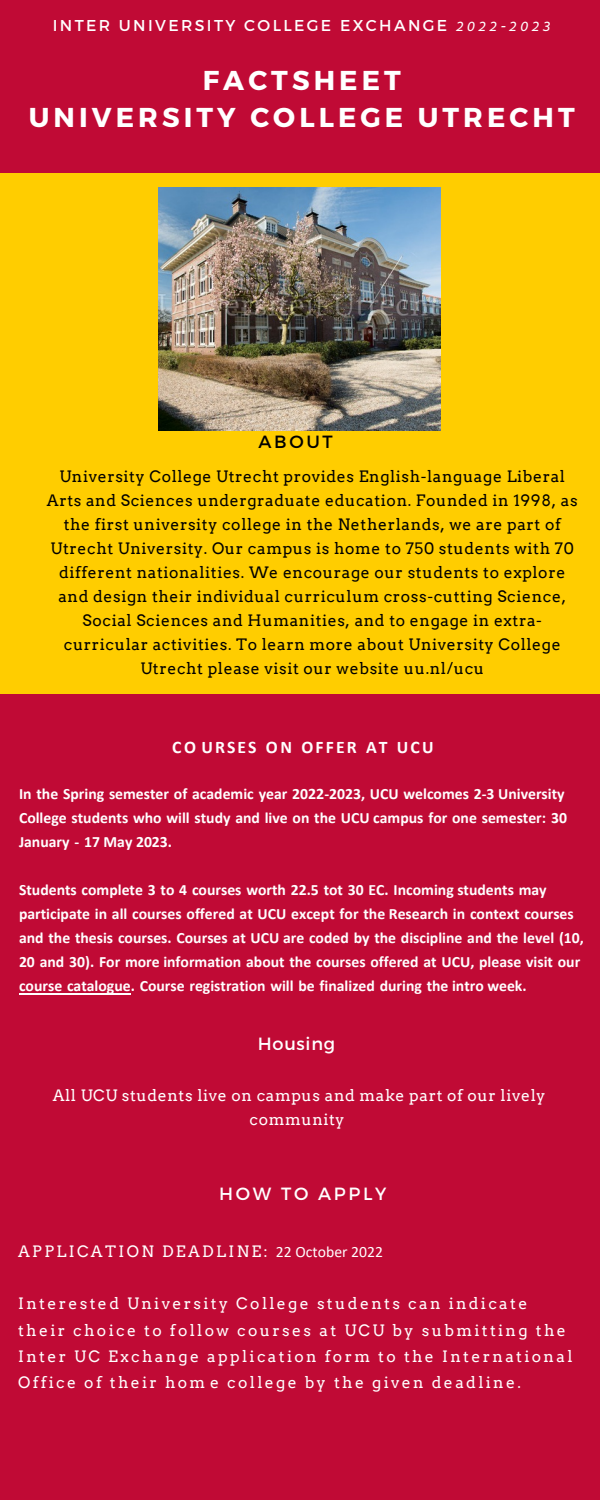
<style>
.page{position:relative;width:600px;height:1500px;background:#c00a35}
.page>*{position:absolute;margin:0;border:0;box-sizing:border-box;transform-origin:0 0}
.t1{font:700 27.3px/37.5px "Montserrat";color:#fff;text-align:center}
.t2{font:700 17.7px "Calibri";color:#fff}
.t3{font:17.7px "Montserrat";letter-spacing:.04em;color:#fff}
.t4{font:17.7px "Montserrat";letter-spacing:.15em;color:#000}
.t5{font:700 15.7px/24px "Calibri";color:#fff}
.t6{font:15.7px/24px "Arvo";letter-spacing:.04em;color:#000;text-align:center}
.t7{font:15.7px/26.2px "Arvo";letter-spacing:.04em;color:#fff;text-align:center}
.t8{font:15.7px "Montserrat";letter-spacing:.15em;color:#fff}
.s1{font-family:"Myriad Hebrew";font-style:italic}
.s2{font-size:16px}
.s3{font-family:"Calibri"}
</style>
<div class="page">
<div style="left:0;top:173px;width:600px;height:521px;background:#ffcd00"></div>
<img style="left:159px;top:188px;width:281px;height:243px">
<hr style="left:19px;top:993px;width:112px;height:2px;background:#fff">
<p class="t8" style="left:53px;top:16px;width:499px">I N T E R UN I V E R S I T Y CO L L E G E E X C HANG E <span class="s1">2 0 22 - 2 0 2 3</span></p>
<p class="t1" style="left:29px;top:60px;width:547px">F A C T S H E E T<br>UN I V E R S I T Y C O L L E G E U T R E C H T</p>
<p class="t4" style="left:259px;top:430px;width:76px">ABOUT</p>
<p class="t6" style="left:47px;top:464px;width:532px">University College Utrecht provides English-language Liberal Arts and Sciences undergraduate education. Founded in 1998, as the first university college in the Netherlands, we are part of Utrecht University. Our campus is home to 750 students with 70 different nationalities. We encourage our students to explore and design their individual curriculum cross-cutting Science, Social Sciences and Humanities, and to engage in extra&shy;curricular activities. To learn more about University College Utrecht please visit our website uu.nl/ucu</p>
<p class="t2" style="left:172px;top:735px;width:263px">CO U R S E S ON O F F E R A T U C U</p>
<p class="t5" style="left:19px;top:781px;width:549px">In the Spring semester of academic year 20<span class="s2">22</span>-2023, UCU welcomes 2-3 University<br>College students who will study and live on the UCU campus for one semester: 30<br>January - 17 May 2023.</p>
<p class="t5" style="left:19px;top:878px;width:566px">Students complete 3 to 4 courses worth 22.5 tot 30 EC. Incoming students may participate in all courses offered at UCU except for the Research in context courses and the thesis courses. Courses at UCU are coded by the discipline and the level (10, 20 and 30). For more information about the courses offered at UCU, please visit our course catalogue. Course registration will be finalized during the intro week.</p>
<p class="t3" style="left:258px;top:1032px;width:79px">Housing</p>
<p class="t7" style="left:53px;top:1083px;width:494px;line-height:24px">All UCU students live on campus and make part of our lively community</p>
<p class="t3" style="left:219px;top:1182px;width:169px">HOW T O A P P L Y</p>
<p class="t7" style="left:18px;top:1238px;width:367px">A P P L I C A T I ON D E A D L I N E : <span class="s3">22 October 2022</span></p>
<p class="t7" style="left:18px;top:1291px;width:556px;text-align:left">I n t e r e s t e d U n i v e r s i t y C o l l e g e s t u d e n t s c a n i n d i c a t e<br>t h e i r c h o i c e t o f o l l o w c o u r s e s a t U C U b y s u bm i t t i n g t h e I n t e r U C E x c h a n g e a p p l i c a t i o n f o r m t o t h e I n t e r n a t i o n a l O f f i c e o f t h e i r h om e c o l l e g e b y t h e g i v e n d e a d l i n e .</p>
</div>
